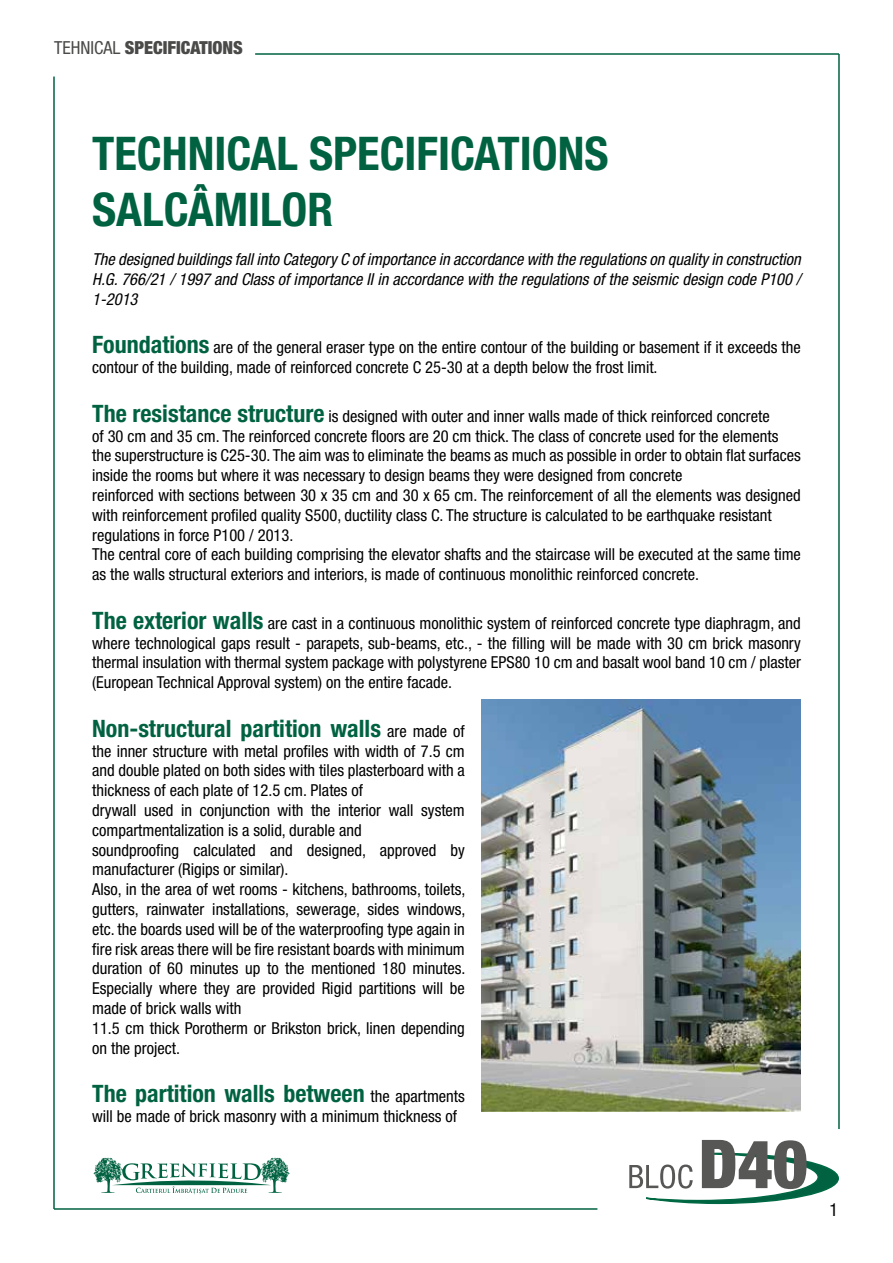
<style>
.page{position:relative;width:893px;height:1263px;background:#fff}
.page>*{position:absolute;margin:0;border:0;box-sizing:border-box;transform-origin:0 0}
.t1{font:700 condensed 46.5px/55.8px "Helvetica Neue LT Pro";color:#006241}
.t2{font:700 condensed 24px "Helvetica Neue LT Pro";color:#006241}
.t3{font:900 condensed 18px "Helvetica Neue LT Pro";color:#4a4a49}
.t4{font:condensed 18px "Helvetica Neue LT Pro";color:#000}
.t5{font:condensed 16.5px/19.8px "Helvetica Neue LT Pro";color:#000}
.t6{font:italic condensed 16.5px/19.8px "Helvetica Neue LT Pro";color:#000;text-align:justify}
.s1{font-weight:400}
.s2{font-weight:700;font-size:24px;color:#006241}
.s3{font-weight:400;font-size:16.5px;color:#000}
</style>
<div class="page">
<hr style="left:53px;top:77px;width:2px;height:1132px;background:#006241">
<hr style="left:54px;top:1208px;width:543px;height:2px;background:#006241">
<hr style="left:838px;top:54px;width:2px;height:1075px;background:#006241">
<hr style="left:255px;top:53px;width:584px;height:2px;background:#006241">
<svg style="left:94px;top:1157px;width:196px;height:37px"></svg>
<svg style="left:629px;top:1140px;width:210px;height:65px"></svg>
<img style="left:482px;top:699px;width:319px;height:412px">
<p class="t3" style="left:54px;top:37px;width:190px"><span class="s1">TEHNICAL</span> SPECIFICATIONS</p>
<h1 class="t1" style="left:92px;top:125px;width:518px">TECHNICAL SPECIFICATIONS<br>SALCÂMILOR</h1>
<p class="t6" style="left:92px;top:250px;width:710px">The designed buildings fall into Category C of importance in accordance with the regulations on quality in construction H.G. 766/21 / 1997 and Class of importance II in accordance with the regulations of the seismic design code P100 / 1-2013</p>
<p class="t5" style="left:92px;top:338px;width:710px"><span class="s2">Foundations</span> are of the general eraser type on the entire contour of the building or basement if it exceeds the contour of the building, made of reinforced concrete C 25-30 at a depth below the frost limit.</p>
<p class="t5" style="left:92px;top:406px;width:710px"><span class="s2">The resistance structure</span> is designed with outer and inner walls made of thick reinforced concrete<br>of 30 cm and 35 cm. The reinforced concrete floors are 20 cm thick. The class of concrete used for the elements the superstructure is C25-30. The aim was to eliminate the beams as much as possible in order to obtain flat surfaces inside the rooms but where it was necessary to design beams they were designed from concrete<br>reinforced with sections between 30 x 35 cm and 30 x 65 cm. The reinforcement of all the elements was designed with reinforcement profiled quality S500, ductility class C. The structure is calculated to be earthquake resistant regulations in force P100 / 2013.<br>The central core of each building comprising the elevator shafts and the staircase will be executed at the same time as the walls structural exteriors and interiors, is made of continuous monolithic reinforced concrete.</p>
<p class="t5" style="left:92px;top:613px;width:710px;text-align:justify"><span class="s2">The exterior walls</span> are cast in a continuous monolithic system of reinforced concrete type diaphragm, and where technological gaps result - parapets, sub-beams, etc., - the filling will be made with 30 cm brick masonry thermal insulation with thermal system package with polystyrene EPS80 10 cm and basalt wool band 10 cm / plaster (European Technical Approval system) on the entire facade.</p>
<h2 class="t2" style="left:92px;top:714px;width:374px">Non-structural partition walls <span class="s3">are made of</span></h2>
<p class="t5" style="left:92px;top:741px;width:375px">the inner structure with metal profiles with width of 7.5 cm and double plated on both sides with tiles plasterboard with a thickness of each plate of 12.5 cm. Plates of<br>drywall used in conjunction with the interior wall system compartmentalization is a solid, durable and<br>soundproofing calculated and designed, approved by manufacturer (Rigips or similar).<br>Also, in the area of wet rooms - kitchens, bathrooms, toilets, gutters, rainwater installations, sewerage, sides windows, etc. the boards used will be of the waterproofing type again in fire risk areas there will be fire resistant boards with minimum duration of 60 minutes up to the mentioned 180 minutes.<br>Especially where they are provided Rigid partitions will be made of brick walls with<br>11.5 cm thick Porotherm or Brikston brick, linen depending on the project.</p>
<h2 class="t2" style="left:92px;top:1079px;width:374px">The partition walls between <span class="s3">the apartments</span></h2>
<p class="t5" style="left:92px;top:1106px;width:366px">will be made of brick masonry with a minimum thickness of</p>
<p class="t4" style="left:830px;top:1199px;width:10px">1</p>
</div>
